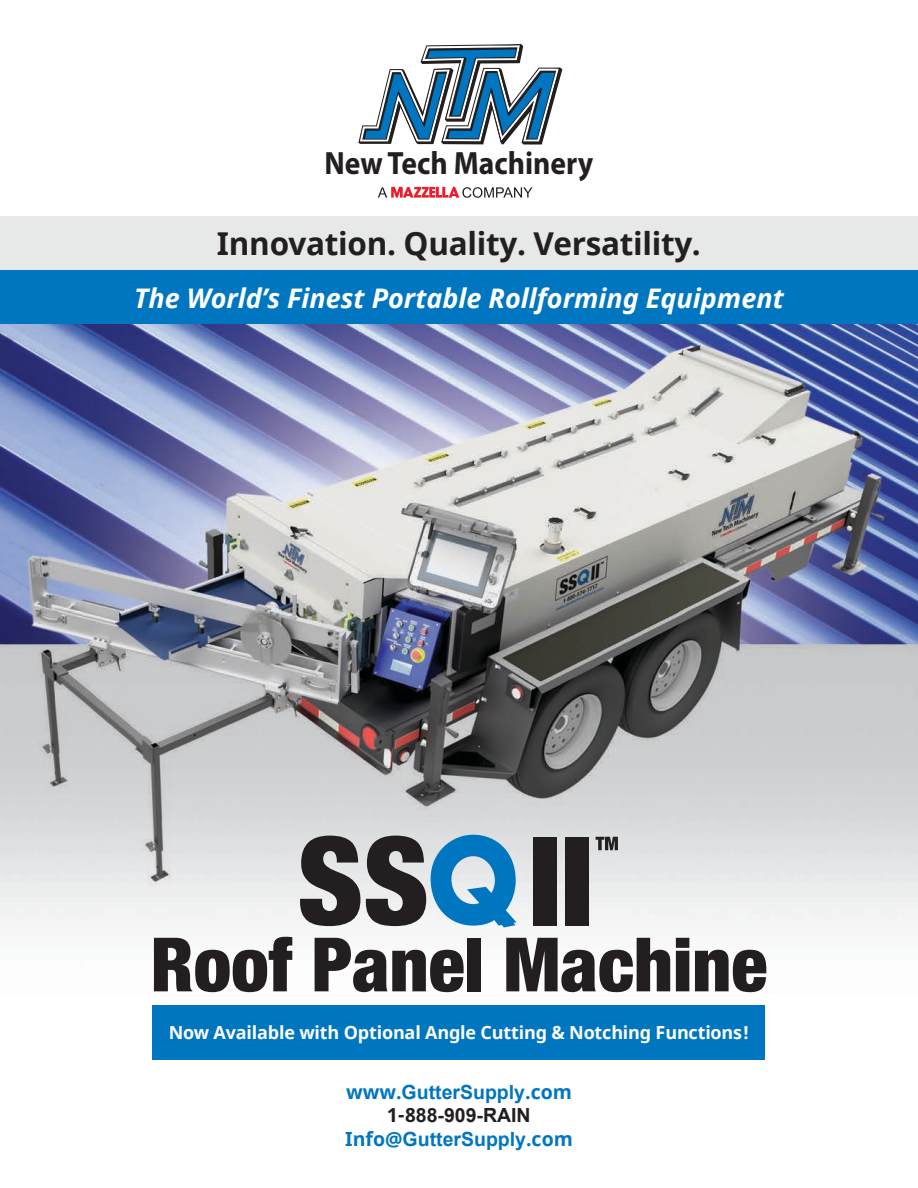
<style>
.page{position:relative;width:918px;height:1188px;background:#fff}
.page>*{position:absolute;margin:0;border:0;box-sizing:border-box;transform-origin:0 0}
.t1{font:900 condensed 75px "Helvetica Neue";color:#231f20}
.t2{font:700 32.25px "Myriad Pro";color:#231f20;scale:.92 1}
.t3{font:700 31.5px "Noto Sans";letter-spacing:-.01em;color:#231f20}
.t4{font:italic 700 27px "Noto Sans";color:#fff}
.t5{font:700 19.5px/23.7px "Arial";color:#0076c0;text-align:center}
.t6{font:700 18px "Noto Sans";letter-spacing:-.01em;color:#fff}
.s1{font-family:"Noto Sans"}
.s2{font-family:"Noto Sans";color:#231f20}
.s3{color:#231f20}
</style>
<div class="page">
<img style="left:0;top:69px;width:918px;height:991px">
<div style="left:153px;top:1006px;width:612px;height:54px;background:#0076c0"></div>
<svg style="left:358px;top:44px;width:204px;height:101px"></svg>
<svg style="left:378px;top:187px;width:155px;height:11px"></svg>
<div style="left:0;top:270px;width:918px;height:54px;background:#0076c0"></div>
<div style="left:0;top:216px;width:918px;height:54px;background:#e7e8e8"></div>
<svg style="left:300px;top:836px;width:60px;height:90px;background:#626061"></svg>
<svg style="left:366px;top:835px;width:151px;height:92px;background:#618aa5"></svg>
<div style="left:533px;top:837px;width:23px;height:88px;background:#231f20"></div>
<div style="left:565px;top:837px;width:23px;height:88px;background:#231f20"></div>
<svg style="left:596px;top:837px;width:22px;height:13px"></svg>
<p class="t2" style="left:325px;top:142px;width:294px">New Tech Machinery</p>
<p class="t3" style="left:217px;top:222px;width:485px">Innovation. Quality. Versatility.</p>
<p class="t4" style="left:134px;top:279px;width:651px">The World’s Finest Portable Rollforming Equipment</p>
<p class="t1" style="left:151px;top:903px;width:618px">Roof Panel Machine</p>
<p class="t6" style="left:169px;top:1020px;width:582px">Now Available with Optional Angle Cutting &amp; Notching Functions!</p>
<p class="t5" style="left:345px;top:1081px;width:229px"><span class="s1">www.</span>GutterSupply<span class="s1">.com<br></span><span class="s2">1-8</span><span class="s3">88-909-RAIN<br></span><span class="s1">Info@</span>GutterSupply<span class="s1">.com</span></p>
</div>
